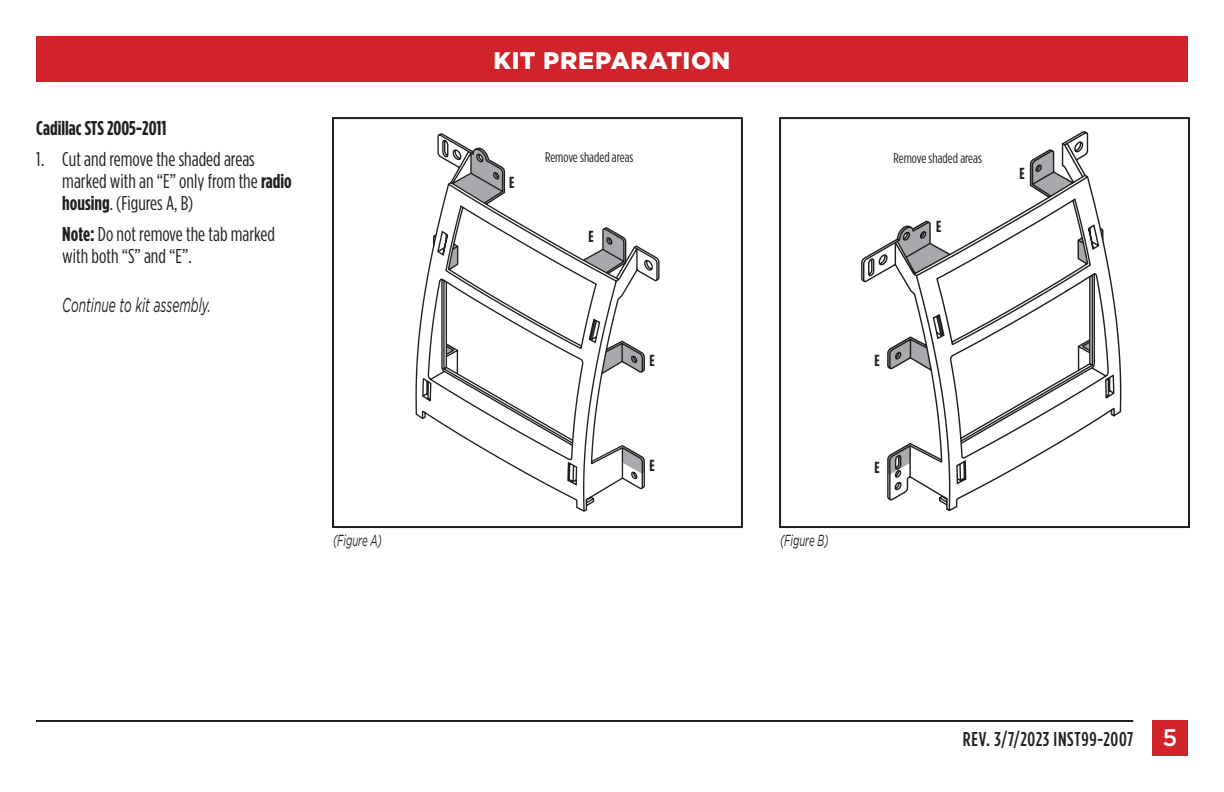
<style>
.page{position:relative;width:1224px;height:792px;background:#fff}
.page>*{position:absolute;margin:0;border:0;box-sizing:border-box;transform-origin:0 0}
.t1{font:900 24px "Gotham";letter-spacing:.025em;color:#fff}
.t2{font:20px/22px "Gotham Condensed";color:#231f20}
.t3{font:500 20px "Gotham Condensed";letter-spacing:.03em;color:#231f20}
.t4{font:italic 20px "Gotham";color:#231f20;scale:.6 1}
.t5{font:700 20px "Gotham Condensed";color:#231f20}
.t6{font:italic 16px "Gotham";color:#231f20;scale:.6 1}
.t7{font:700 16px "Gotham Condensed";color:#231f20}
.t8{font:14px "Gotham Condensed";color:#231f20}
.s1{font-weight:700}
.s2{font-family:"Gotham";font-size:24px;color:#fff}
</style>
<div class="page">
<div style="left:36px;top:36px;width:1152px;height:45px;background:#d1232a"></div>
<hr style="left:36px;top:720px;width:1097px;height:2px;background:#231f20">
<div style="left:1152px;top:720px;width:36px;height:36px;background:#d1232a"></div>
<svg style="left:861px;top:131px;width:260px;height:380px"></svg>
<svg style="left:894px;top:140px;width:191px;height:82px"></svg>
<svg style="left:862px;top:222px;width:242px;height:280px"></svg>
<svg style="left:867px;top:220px;width:85px;height:58px"></svg>
<svg style="left:1030px;top:142px;width:55px;height:55px"></svg>
<svg style="left:887px;top:445px;width:23px;height:30px"></svg>
<div style="left:779px;top:117px;width:411px;height:411px;border:2px solid #231f20"></div>
<svg style="left:415px;top:133px;width:245px;height:379px"></svg>
<svg style="left:451px;top:148px;width:187px;height:85px"></svg>
<svg style="left:582px;top:226px;width:45px;height:7px"></svg>
<svg style="left:432px;top:233px;width:226px;height:257px"></svg>
<div style="left:332px;top:117px;width:411px;height:411px;border:2px solid #231f20"></div>
<p class="t5" style="left:36px;top:117px;width:132px">Cadillac STS 2005-2011</p>
<p class="t2" style="left:62px;top:148px;width:231px;text-indent:-26px">1. Cut and remove the shaded areas marked with an “E” only from the <span class="s1">radio housing</span>. (Figures A, B)</p>
<p class="t2" style="left:62px;top:223px;width:214px"><span class="s1">Note:</span> Do not remove the tab marked with both “S” and “E”.</p>
<p class="t4" style="left:62px;top:294px;width:249px">Continue to kit assembly.</p>
<p class="t1" style="left:494px;top:47px;width:238px">KIT PREPARATION</p>
<p class="t7" style="left:509px;top:173px;width:7px">E</p>
<p class="t8" style="left:545px;top:149px;width:90px">Remove shaded areas</p>
<p class="t8" style="left:894px;top:151px;width:90px">Remove shaded areas</p>
<p class="t7" style="left:589px;top:227px;width:7px">E</p>
<p class="t7" style="left:936px;top:218px;width:7px">E</p>
<p class="t7" style="left:1020px;top:164px;width:7px">E</p>
<p class="t7" style="left:649px;top:352px;width:7px">E</p>
<p class="t7" style="left:649px;top:457px;width:7px">E</p>
<p class="t6" style="left:333px;top:531px;width:83px">(Figure A)</p>
<p class="t6" style="left:780px;top:531px;width:83px">(Figure B)</p>
<p class="t7" style="left:875px;top:352px;width:7px">E</p>
<p class="t7" style="left:875px;top:459px;width:7px">E</p>
<p class="t3" style="left:963px;top:728px;width:216px">REV. 3/7/2023 INST99-2007 <span class="s2">5</span></p>
</div>
